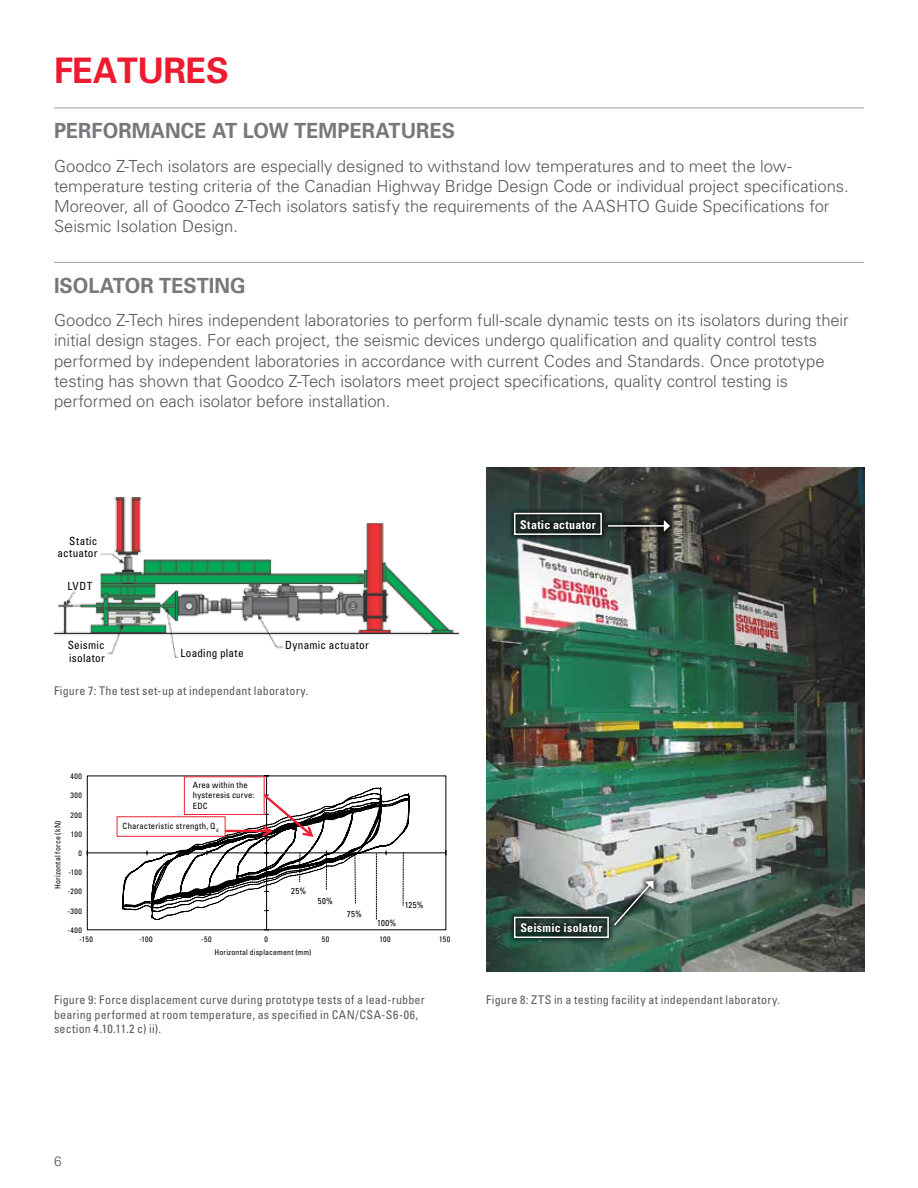
<style>
.page{position:relative;width:918px;height:1188px;background:#fff}
.page>*{position:absolute;margin:0;border:0;box-sizing:border-box;transform-origin:0 0}
.t1{font:700 35.25px "Univers";letter-spacing:-.015em;color:#ed1b2f}
.t2{font:700 20.85px "Univers";color:#77787b;scale:.95 1}
.t3{font:300 16.65px/20.1px "Univers";letter-spacing:-.005em;color:#58595b}
.t4{font:300 13.5px "Univers";color:#58595b}
.t5{font:condensed 12px/14.4px "Univers";letter-spacing:.02em;color:#58595b}
.t6{font:700 condensed 12px "Univers";letter-spacing:.02em;color:#fff}
.t7{font:condensed 11.25px/12px "Univers";letter-spacing:.025em;color:#000;text-align:right}
.t8{font:condensed 8.7px/10.2px "Univers LT Std";letter-spacing:.02em;color:#000}
.t9{font:condensed 7.8px "Univers LT Std";letter-spacing:.025em;color:#000}
</style>
<div class="page">
<svg style="left:87px;top:775px;width:359px;height:155px"></svg>
<div style="left:117px;top:817px;width:108px;height:20px;background:#fff"></div>
<div style="left:184px;top:777px;width:80px;height:38px;background:#fff"></div>
<svg style="left:122px;top:787px;width:288px;height:134px"></svg>
<img style="left:54px;top:497px;width:405px;height:160px">
<img style="left:486px;top:467px;width:379px;height:505px">
<div style="left:508px;top:507px;width:100px;height:34px;background:#000;opacity:.75"></div>
<div style="left:514px;top:513px;width:88px;height:22px;border:2px solid #fff"></div>
<div style="left:508px;top:911px;width:107px;height:33px;background:#000;opacity:.75"></div>
<div style="left:514px;top:917px;width:95px;height:21px;border:2px solid #fff"></div>
<div style="left:602px;top:514px;width:74px;height:23px;background:#000;opacity:.75"></div>
<hr style="left:608px;top:525px;width:57px;height:2px;background:#fff">
<svg style="left:664px;top:520px;width:6px;height:12px"></svg>
<div style="left:608px;top:875px;width:52px;height:56px;background:#000;opacity:.75"></div>
<svg style="left:612px;top:881px;width:42px;height:46px;background:#778882"></svg>
<hr style="left:54px;top:107px;width:810px;height:1px;background:#a7a9ac">
<hr style="left:54px;top:262px;width:810px;height:1px;background:#a7a9ac">
<h1 class="t1" style="left:54px;top:48px;width:177px">FEATURES</h1>
<p class="t2" style="left:54px;top:118px;width:424px">PERFORMANCE AT LOW TEMPERATURES</p>
<p class="t3" style="left:54px;top:156px;width:796px">Goodco Z-Tech isolators are especially designed to withstand low temperatures and to meet the low&shy;temperature testing criteria of the Canadian Highway Bridge Design Code or individual project specifications.<br>Moreover, all of Goodco Z-Tech isolators satisfy the requirements of the AASHTO Guide Specifications for Seismic Isolation Design.</p>
<p class="t2" style="left:54px;top:272px;width:203px">ISOLATOR TESTING</p>
<p class="t3" style="left:54px;top:310px;width:796px">Goodco Z-Tech hires independent laboratories to perform full-scale dynamic tests on its isolators during their initial design stages. For each project, the seismic devices undergo qualification and quality control tests performed by independent laboratories in accordance with current Codes and Standards. Once prototype testing has shown that Goodco Z-Tech isolators meet project specifications, quality control testing is performed on each isolator before installation.</p>
<p class="t7" style="left:57px;top:535px;width:42px">Static actuator</p>
<p class="t7" style="left:68px;top:580px;width:26px">LVDT</p>
<p class="t7" style="left:68px;top:639px;width:39px;text-align:left">Seismic isolator</p>
<p class="t7" style="left:180px;top:647px;width:65px">Loading plate</p>
<p class="t7" style="left:285px;top:638px;width:85px">Dynamic actuator</p>
<p class="t5" style="left:54px;top:683px;width:256px">Figure 7: The test set-up at independant laboratory.</p>
<p class="t9" style="left:70px;top:771px;width:13px">400</p>
<p class="t9" style="left:71px;top:791px;width:13px">300</p>
<p class="t9" style="left:71px;top:810px;width:13px">200</p>
<p class="t9" style="left:53px;top:889px;width:69px;rotate:-90deg">Horizontal force (kN)</p>
<p class="t9" style="left:71px;top:829px;width:13px">100</p>
<p class="t9" style="left:79px;top:848px;width:5px">0</p>
<p class="t9" style="left:69px;top:868px;width:15px">-100</p>
<p class="t9" style="left:68px;top:887px;width:16px">-200</p>
<p class="t9" style="left:68px;top:906px;width:16px">-300</p>
<p class="t9" style="left:67px;top:925px;width:16px">-400</p>
<p class="t9" style="left:79px;top:935px;width:15px">-150</p>
<p class="t8" style="left:193px;top:780px;width:63px">Area within the hysteresis curve:<br>EDC</p>
<p class="t8" style="left:123px;top:820px;width:97px">Characteristic strength, Q<sub>d</sub></p>
<p class="t8" style="left:291px;top:885px;width:17px">25%</p>
<p class="t8" style="left:318px;top:895px;width:17px">50%</p>
<p class="t8" style="left:347px;top:908px;width:16px">75%</p>
<p class="t8" style="left:377px;top:917px;width:21px">100%</p>
<p class="t8" style="left:405px;top:900px;width:20px">125%</p>
<p class="t9" style="left:139px;top:935px;width:15px">-100</p>
<p class="t9" style="left:201px;top:935px;width:12px">-50</p>
<p class="t9" style="left:264px;top:935px;width:5px">0</p>
<p class="t9" style="left:322px;top:935px;width:9px">50</p>
<p class="t9" style="left:380px;top:935px;width:13px">100</p>
<p class="t9" style="left:439px;top:935px;width:12px">150</p>
<p class="t9" style="left:214px;top:947px;width:98px">Horizontal displacement (mm)</p>
<p class="t6" style="left:520px;top:517px;width:77px">Static actuator</p>
<p class="t6" style="left:520px;top:920px;width:84px">Seismic isolator</p>
<p class="t5" style="left:54px;top:993px;width:372px">Figure 9: Force displacement curve during prototype tests of a lead-rubber bearing performed at room temperature, as specified in CAN/CSA-S6-06, section 4.10.11.2 c) ii).</p>
<p class="t5" style="left:486px;top:993px;width:296px">Figure 8: ZTS in a testing facility at independant laboratory.</p>
<p class="t4" style="left:54px;top:1154px;width:9px">6</p>
</div>
